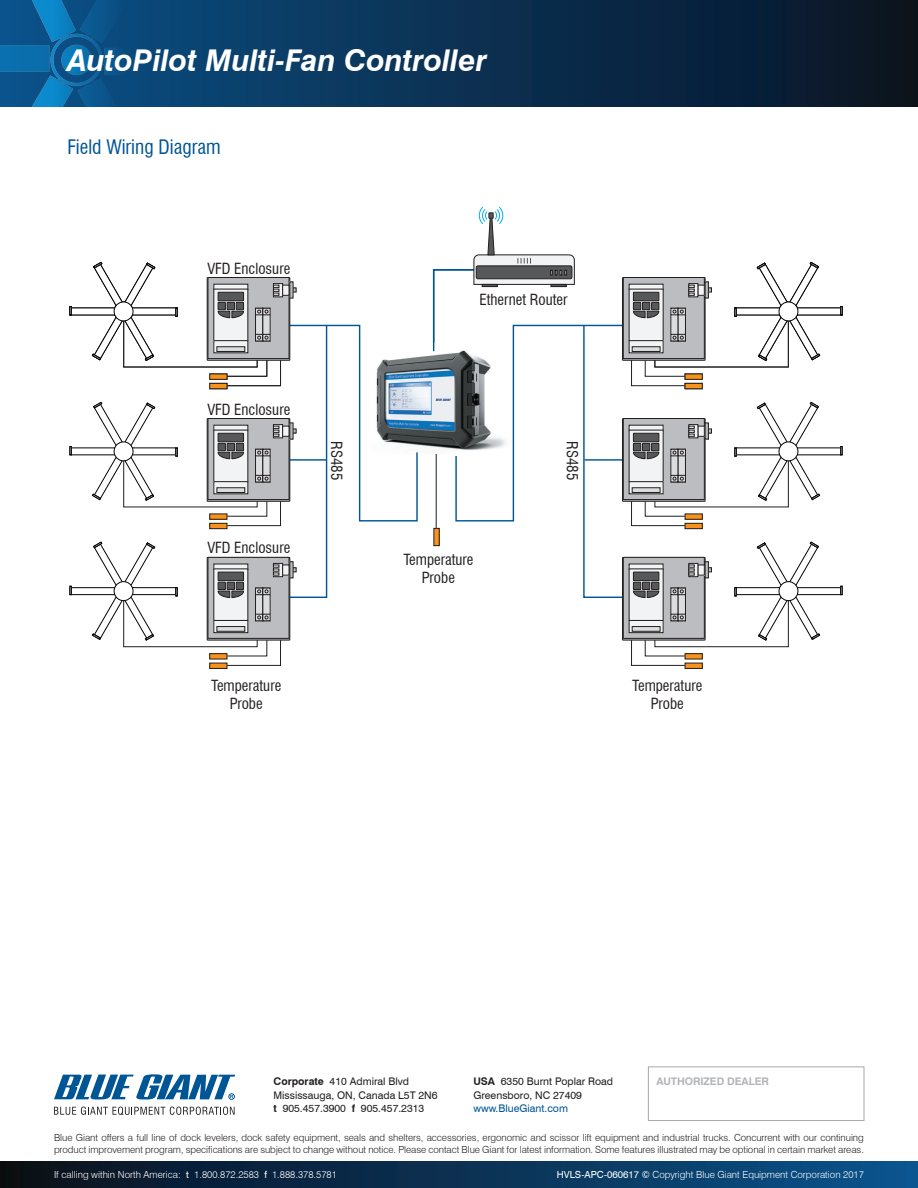
<style>
.page{position:relative;width:918px;height:1188px;background:#fff}
.page>*{position:absolute;margin:0;border:0;box-sizing:border-box;transform-origin:0 0}
.t1{font:italic 700 30px "Swiss 721 BT";color:#fff}
.t2{font:condensed 19.5px "Swiss 721 BT";color:#005595}
.t3{font:condensed 15px "Swiss 721 BT";color:#231f20}
.t4{font:10.5px "Swiss 721 BT";color:#231f20}
.t5{font:10.5px "Swiss 721 BT";color:#005595}
.Terms{font:700 10.5px "Swiss 721 BT";letter-spacing:-.005em;color:#b2b3b7}
.Terms-2{font:300 9.75px/12px "Swiss 721 BT";letter-spacing:-.005em;color:#231f20}
.t6{font:300 9.75px "Swiss 721 BT";color:#fff}
.s1{font-weight:700}
.s2{font-weight:400}
</style>
<div class="page">
<img style="left:418px;top:355px;width:14px;height:92px">
<svg style="left:172px;top:0;width:746px;height:107px;background:#0a2c4b"></svg>
<div style="left:0;top:1161px;width:918px;height:27px;background:linear-gradient(to right,#0a0f1a,#0a538d)"></div>
<svg style="left:54px;top:1074px;width:181px;height:26px"></svg>
<svg style="left:54px;top:1107px;width:181px;height:8px"></svg>
<div style="left:648px;top:1066px;width:216px;height:55px;border:1px solid #a8a9ad"></div>
<img style="left:0;top:0;width:172px;height:107px">
<div style="left:736px;top:587px;width:105px;height:8px;border:1px solid #040503"></div>
<div style="left:685px;top:663px;width:17px;height:5px;background:#f7931d"></div>
<div style="left:685px;top:663px;width:17px;height:6px;border:1px solid #231f20"></div>
<svg style="left:70px;top:446px;width:2px;height:9px"></svg>
<div style="left:71px;top:587px;width:105px;height:8px;border:1px solid #040503"></div>
<svg style="left:70px;top:586px;width:2px;height:9px"></svg>
<div style="left:210px;top:663px;width:17px;height:5px;background:#f7931d"></div>
<div style="left:210px;top:663px;width:17px;height:6px;border:1px solid #231f20"></div>
<svg style="left:70px;top:306px;width:2px;height:9px"></svg>
<svg style="left:92px;top:262px;width:326px;height:404px"></svg>
<svg style="left:432px;top:207px;width:388px;height:459px"></svg>
<hr style="left:436px;top:454px;width:1px;height:74px;background:#231f20">
<div style="left:434px;top:528px;width:5px;height:18px;background:#f7931d"></div>
<p class="t1" style="left:68px;top:42px;width:421px">AutoPilot Multi-Fan Controller</p>
<p class="t2" style="left:68px;top:136px;width:155px">Field Wiring Diagram</p>
<p class="t3" style="left:207px;top:259px;width:84px">VFD Enclosure</p>
<p class="t3" style="left:207px;top:401px;width:84px">VFD Enclosure</p>
<p class="t3" style="left:207px;top:538px;width:84px">VFD Enclosure</p>
<p class="t3" style="left:211px;top:676px;width:72px">Temperature</p>
<p class="t3" style="left:230px;top:694px;width:35px">Probe</p>
<p class="t3" style="left:480px;top:291px;width:89px">Ethernet Router</p>
<p class="t3" style="left:346px;top:441px;width:41px;rotate:90deg">RS485</p>
<p class="t3" style="left:581px;top:441px;width:41px;rotate:90deg">RS485</p>
<p class="t3" style="left:403px;top:550px;width:72px">Temperature</p>
<p class="t3" style="left:422px;top:568px;width:35px">Probe</p>
<p class="t3" style="left:632px;top:676px;width:72px">Temperature</p>
<p class="t3" style="left:651px;top:694px;width:35px">Probe</p>
<p class="t4" style="left:274px;top:1075px;width:137px"><span class="s1">Corporate</span> 410 Admiral Blvd</p>
<p class="t4" style="left:274px;top:1089px;width:166px">Mississauga, ON, Canada L5T 2N6</p>
<p class="t4" style="left:274px;top:1102px;width:152px"><span class="s1">t</span> 905.457.3900 <span class="s1">f</span> 905.457.2313</p>
<p class="t4" style="left:473px;top:1075px;width:141px"><span class="s1">USA</span> 6350 Burnt Poplar Road</p>
<p class="t4" style="left:473px;top:1089px;width:110px">Greensboro, NC 27409</p>
<p class="t5" style="left:473px;top:1102px;width:96px">www.BlueGiant.com</p>
<p class="Terms" style="left:656px;top:1075px;width:114px">AUTHORIZED DEALER</p>
<p class="Terms-2" style="left:54px;top:1132px;width:811px">Blue Giant offers a full line of dock levelers, dock safety equipment, seals and shelters, accessories, ergonomic and scissor lift equipment and industrial trucks. Concurrent with our continuing product improvement program, specifications are subject to change without notice. Please contact Blue Giant for latest information. Some features illustrated may be optional in certain market areas.</p>
<p class="t6" style="left:54px;top:1168px;width:284px">If calling within North America: <span class="s2">t</span> 1.800.872.2583 <span class="s2">f</span> 1.888.378.5781</p>
<p class="t6" style="left:557px;top:1168px;width:309px"><span class="s2">HVLS-APC-060617 ©</span> Copyright Blue Giant Equipment Corporation 2017</p>
</div>
